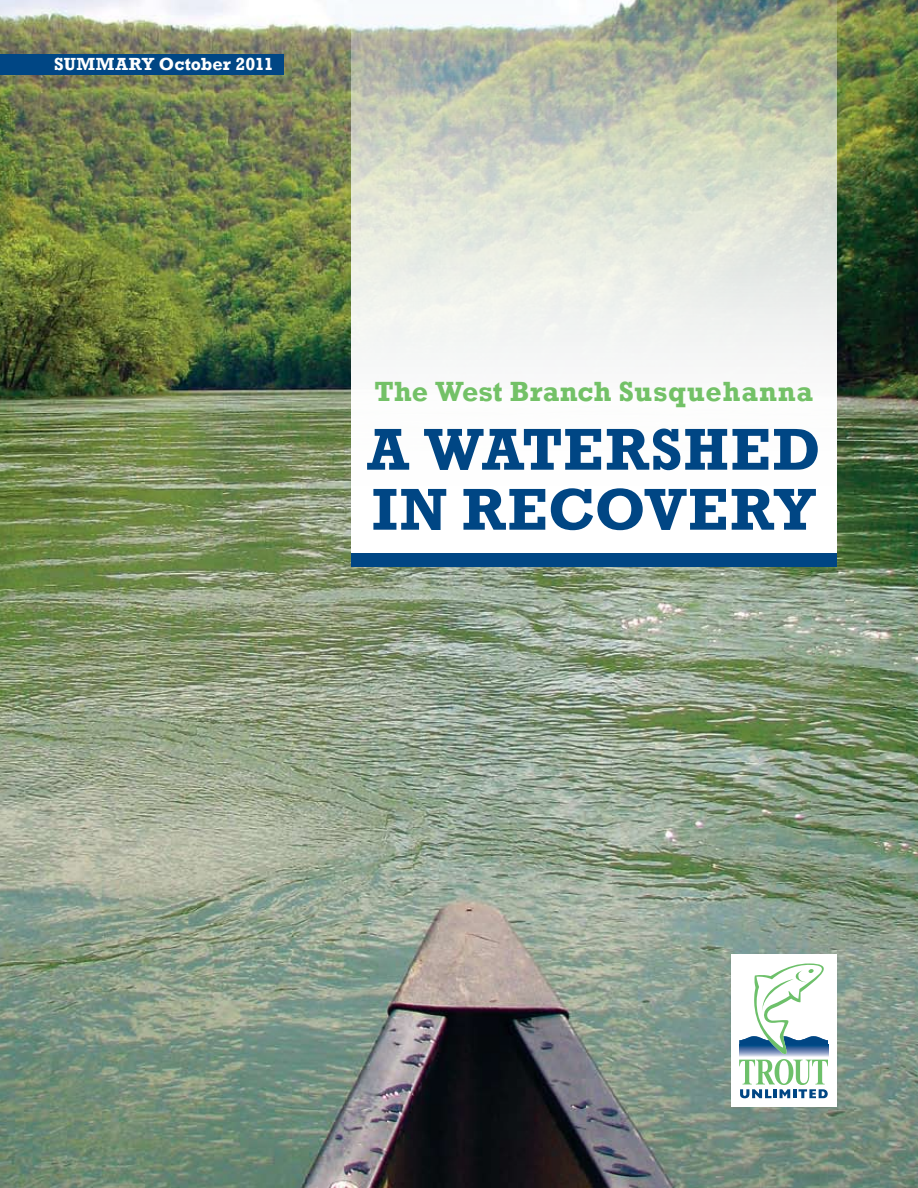
<style>
.page{position:relative;width:918px;height:1188px;background:#fff}
.page>*{position:absolute;margin:0;border:0;box-sizing:border-box;transform-origin:0 0}
.t1{font:700 60px/60px "Rockwell";letter-spacing:.025em;color:#004684}
.t2{font:700 28.5px "Rockwell";letter-spacing:.015em;color:#73c167}
.t3{font:700 18px "Rockwell";letter-spacing:.01em;color:#fff}
</style>
<div class="page">
<img style="left:0;top:0;width:918px;height:1188px">
<svg style="left:351px;top:0;width:486px;height:554px"></svg>
<div style="left:351px;top:554px;width:486px;height:13px;background:#004684"></div>
<div style="left:731px;top:955px;width:106px;height:152px;background:#fff"></div>
<svg style="left:739px;top:963px;width:90px;height:135px"></svg>
<div style="left:0;top:54px;width:284px;height:21px;background:#004684"></div>
<p class="t3" style="left:54px;top:53px;width:221px">Summary October 2011</p>
<p class="t2" style="left:375px;top:374px;width:440px">The West Branch Susquehanna</p>
<h1 class="t1" style="left:367px;top:420px;width:455px">A Watershed in Recovery</h1>
</div>
